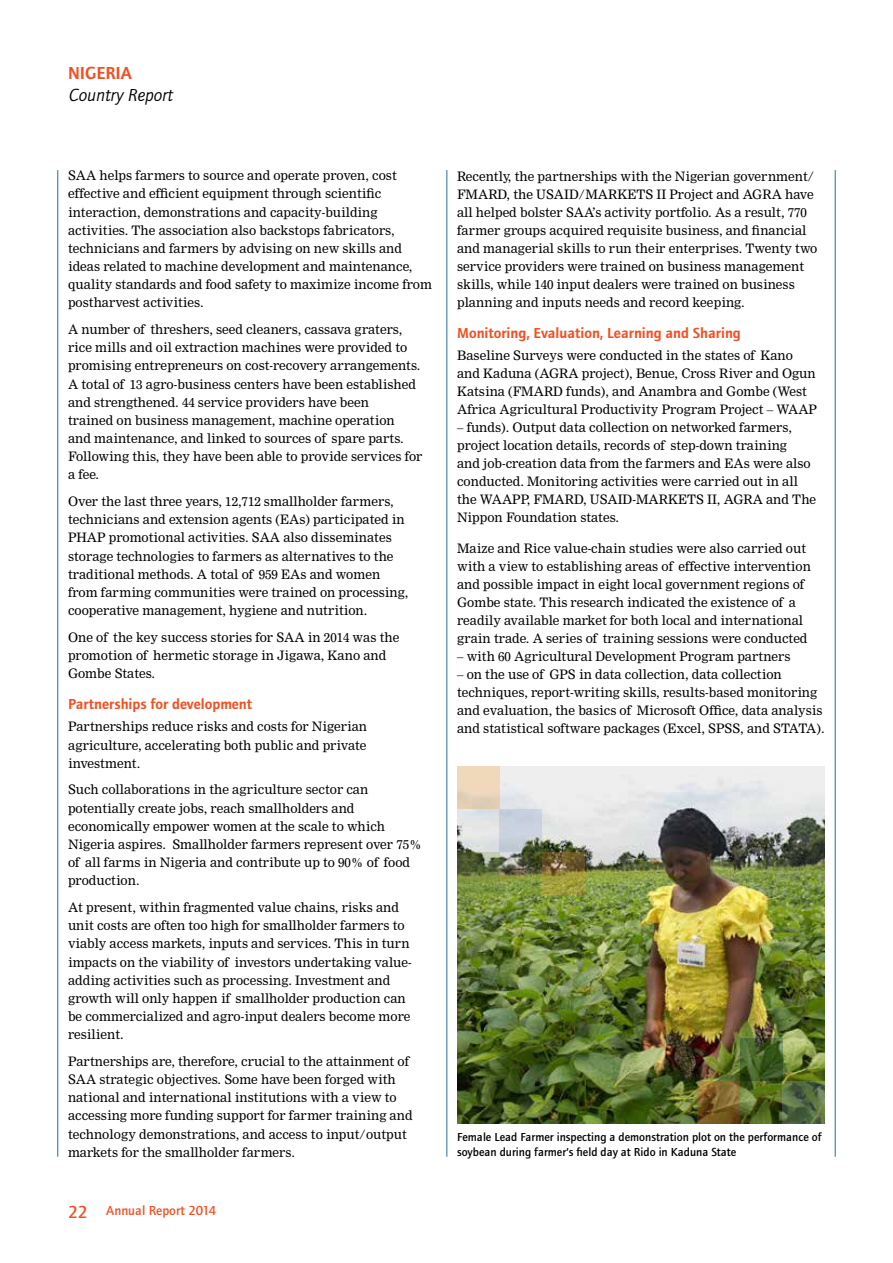
<style>
.page{position:relative;width:893px;height:1263px;background:#fff}
.page>*{position:absolute;margin:0;border:0;box-sizing:border-box;transform-origin:0 0}
.t1{font:italic 18px "Foundry Journal";color:#000}
.t2{font:600 18px "Foundry Journal";color:#f05123}
.t3{font:600 15px "Foundry Journal";color:#f05123}
.t4{font:500 13.5px "Foundry Journal";color:#f05123}
.t5{font:12.75px/18.1px "Nimrod";color:#000}
.t6{font:500 12px/15px "Foundry Journal";color:#000}
.s1{font-size:18px}
</style>
<div class="page">
<hr style="left:57px;top:170px;width:1px;height:987px;background:#217198">
<hr style="left:835px;top:170px;width:1px;height:987px;background:#217198">
<hr style="left:446px;top:170px;width:1px;height:987px;background:#217198">
<img style="left:457px;top:766px;width:368px;height:358px">
<svg style="left:542px;top:852px;width:43px;height:42px;background:#8a7e39"></svg>
<svg style="left:457px;top:852px;width:43px;height:42px;background:#6c7d42"></svg>
<svg style="left:500px;top:809px;width:42px;height:43px;background:#b9c2c9"></svg>
<div style="left:457px;top:767px;width:43px;height:42px;background:linear-gradient(to bottom,#f6ddbd,#e1cdb6)"></div>
<svg style="left:782px;top:1081px;width:43px;height:43px;background:#546a42"></svg>
<svg style="left:697px;top:1081px;width:43px;height:43px;background:#7d5f28"></svg>
<svg style="left:740px;top:1039px;width:42px;height:42px;background:#405b25"></svg>
<h1 class="t2" style="left:68px;top:63px;width:65px">NIGERIA</h1>
<h1 class="t1" style="left:68px;top:85px;width:106px">Country Report</h1>
<p class="t5" style="left:68px;top:167px;width:365px">SAA helps farmers to source and operate proven, cost effective and efficient equipment through scientific interaction, demonstrations and capacity-building activities. The association also backstops fabricators, technicians and farmers by advising on new skills and ideas related to machine development and maintenance, quality standards and food safety to maximize income from postharvest activities.</p>
<p class="t5" style="left:68px;top:320px;width:356px">A number of threshers, seed cleaners, cassava graters, rice mills and oil extraction machines were provided to promising entrepreneurs on cost-recovery arrangements.<br>A total of 13 agro-business centers have been established and strengthened. 44 service providers have been<br>trained on business management, machine operation<br>and maintenance, and linked to sources of spare parts.<br>Following this, they have been able to provide services for a fee.</p>
<p class="t5" style="left:68px;top:492px;width:342px">Over the last three years, 12,712 smallholder farmers, technicians and extension agents (EAs) participated in PHAP promotional activities. SAA also disseminates storage technologies to farmers as alternatives to the traditional methods. A total of 959 EAs and women from farming communities were trained on processing, cooperative management, hygiene and nutrition.</p>
<p class="t5" style="left:68px;top:628px;width:333px">One of the key success stories for SAA in 2014 was the promotion of hermetic storage in Jigawa, Kano and<br>Gombe States.</p>
<p class="t3" style="left:68px;top:695px;width:186px">Partnerships for development</p>
<p class="t5" style="left:68px;top:718px;width:301px;text-align:justify">Partnerships reduce risks and costs for Nigerian agriculture, accelerating both public and private investment.</p>
<p class="t5" style="left:68px;top:781px;width:355px">Such collaborations in the agriculture sector can potentially create jobs, reach smallholders and economically empower women at the scale to which Nigeria aspires. Smallholder farmers represent over 75% of all farms in Nigeria and contribute up to 90% of food production.</p>
<p class="t5" style="left:68px;top:898px;width:345px">At present, within fragmented value chains, risks and unit costs are often too high for smallholder farmers to viably access markets, inputs and services. This in turn impacts on the viability of investors undertaking value&shy;adding activities such as processing. Investment and growth will only happen if smallholder production can be commercialized and agro-input dealers become more resilient.</p>
<p class="t5" style="left:68px;top:1052px;width:346px">Partnerships are, therefore, crucial to the attainment of SAA strategic objectives. Some have been forged with national and international institutions with a view to accessing more funding support for farmer training and technology demonstrations, and access to input/output markets for the smallholder farmers.</p>
<p class="t4" style="left:68px;top:1203px;width:150px"><span class="s1">22</span> Annual Report 2014</p>
<p class="t5" style="left:457px;top:168px;width:362px">Recently, the partnerships with the Nigerian government/ FMARD, the USAID/MARKETS II Project and AGRA have all helped bolster SAA’s activity portfolio. As a result, 770 farmer groups acquired requisite business, and financial and managerial skills to run their enterprises. Twenty two service providers were trained on business management skills, while 140 input dealers were trained on business planning and inputs needs and record keeping.</p>
<p class="t3" style="left:457px;top:324px;width:285px">Monitoring, Evaluation, Learning and Sharing</p>
<p class="t5" style="left:457px;top:347px;width:361px">Baseline Surveys were conducted in the states of Kano and Kaduna (AGRA project), Benue, Cross River and Ogun Katsina (FMARD funds), and Anambra and Gombe (West Africa Agricultural Productivity Program Project – WAAP</p>
<p class="t5" style="left:457px;top:419px;width:361px">– funds). Output data collection on networked farmers, project location details, records of step-down training<br>and job-creation data from the farmers and EAs were also conducted. Monitoring activities were carried out in all the WAAPP, FMARD, USAID-MARKETS II, AGRA and The Nippon Foundation states.</p>
<p class="t5" style="left:457px;top:540px;width:355px">Maize and Rice value-chain studies were also carried out with a view to establishing areas of effective intervention and possible impact in eight local government regions of Gombe state. This research indicated the existence of a readily available market for both local and international grain trade. A series of training sessions were conducted</p>
<p class="t5" style="left:457px;top:647px;width:335px">– with 60 Agricultural Development Program partners</p>
<p class="t5" style="left:457px;top:666px;width:369px">– on the use of GPS in data collection, data collection techniques, report-writing skills, results-based monitoring and evaluation, the basics of Microsoft Office, data analysis and statistical software packages (Excel, SPSS, and STATA).</p>
<p class="t6" style="left:457px;top:1130px;width:366px">Female Lead Farmer inspecting a demonstration plot on the performance of soybean during farmer’s field day at Rido in Kaduna State</p>
</div>
